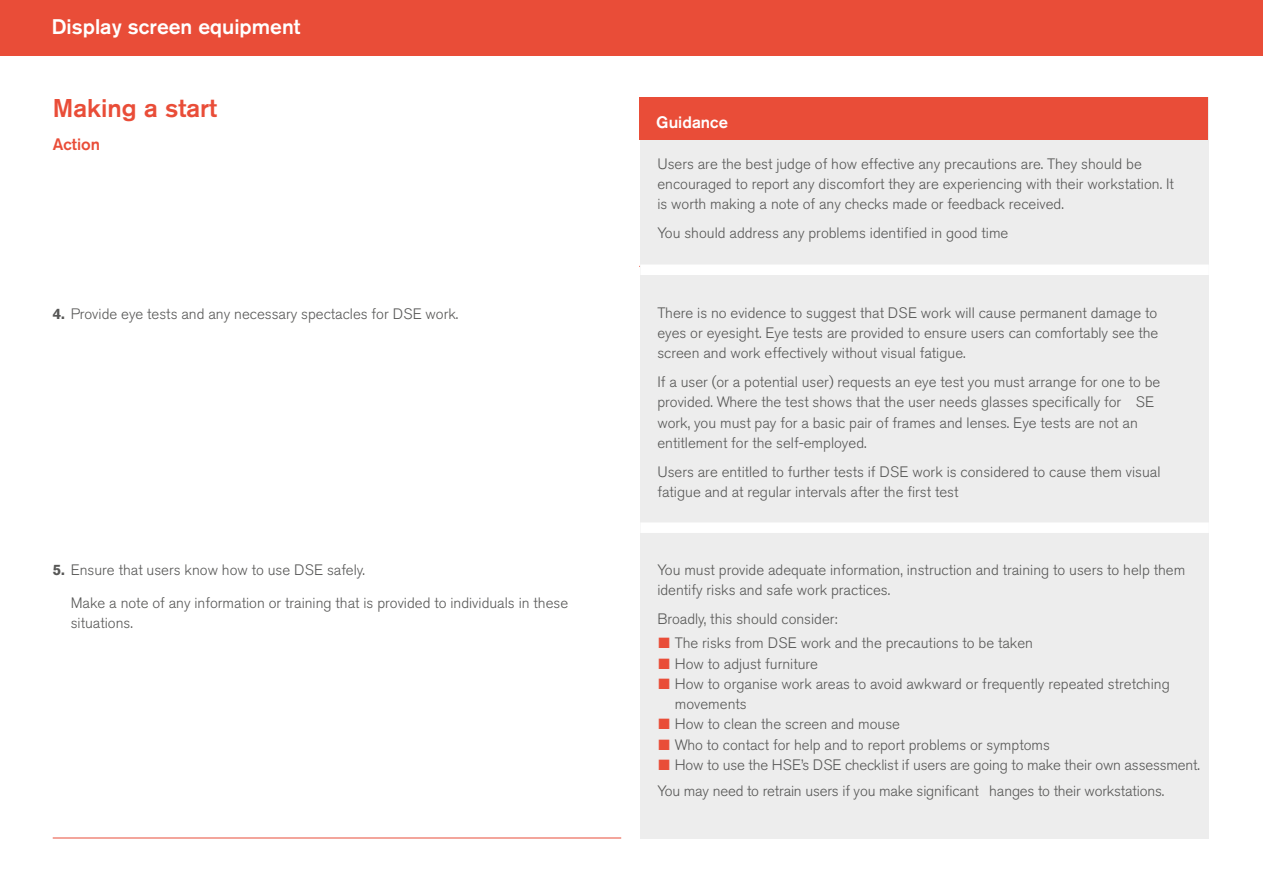
<style>
.page{position:relative;width:1263px;height:893px;background:#fff}
.page>*{position:absolute;margin:0;border:0;box-sizing:border-box;transform-origin:0 0}
.t1{font:500 25.5px "Akzidenz Grotesk BQ";color:#e94d38}
.t2{font:500 21px "Akzidenz Grotesk BQ";color:#fff}
.t3{font:500 16.5px "Akzidenz Grotesk BQ";color:#fff}
.t4{font:500 16.5px "Akzidenz Grotesk BQ";color:#e94d38}
.t5{font:300 15px/20.2px "Akzidenz Grotesk BQ";color:#575756}
.s1{font-weight:700}
.s2{color:#e94d38}
</style>
<div class="page">
<hr style="left:53px;top:838px;width:568px;height:1px;background:#e94d38">
<hr style="left:639px;top:266px;width:569px;height:1px;background:#e94d38">
<div style="left:640px;top:98px;width:569px;height:741px;background:#ededed"></div>
<div style="left:640px;top:265px;width:569px;height:10px;background:#fff"></div>
<div style="left:640px;top:522px;width:569px;height:11px;background:#fff"></div>
<div style="left:639px;top:98px;width:569px;height:42px;background:#e94d38"></div>
<div style="left:0;top:0;width:1263px;height:56px;background:#e94d38"></div>
<h2 class="t2" style="left:52px;top:14px;width:250px">Display screen equipment</h2>
<h1 class="t1" style="left:53px;top:92px;width:166px">Making a start</h1>
<p class="t4" style="left:53px;top:134px;width:49px">Action</p>
<p class="t5" style="left:53px;top:304px;width:407px"><span class="s1">4.</span> Provide eye tests and any necessary spectacles for DSE work.</p>
<p class="t5" style="left:53px;top:560px;width:314px"><span class="s1">5.</span> Ensure that users know how to use DSE safely.</p>
<p class="t5" style="left:71px;top:593px;width:499px">Make a note of any information or training that is provided to individuals in these situations.</p>
<p class="t3" style="left:656px;top:112px;width:73px">Guidance</p>
<p class="t5" style="left:657px;top:154px;width:518px">Users are the best judge of how effective any precautions are. They should be encouraged to report any discomfort they are experiencing with their workstation. It is worth making a note of any checks made or feedback received.</p>
<p class="t5" style="left:657px;top:223px;width:353px">You should address any problems identified in good time</p>
<p class="t5" style="left:657px;top:303px;width:503px;text-align:justify">There is no evidence to suggest that DSE work will cause permanent damage to eyes or eyesight. Eye tests are provided to ensure users can comfortably see the screen and work effectively without visual fatigue.</p>
<p class="t5" style="left:657px;top:372px;width:505px">If a user (or a potential user) requests an eye test you must arrange for one to be provided. Where the test shows that the user needs glasses specifically for SE work, you must pay for a basic pair of frames and lenses. Eye tests are not an entitlement for the self-employed.</p>
<p class="t5" style="left:657px;top:462px;width:505px">Users are entitled to further tests if DSE work is considered to cause them visual fatigue and at regular intervals after the first test</p>
<p class="t5" style="left:657px;top:560px;width:529px">You must provide adequate information, instruction and training to users to help them identify risks and safe work practices.</p>
<p class="t5" style="left:657px;top:609px;width:182px">Broadly, this should consider:</p>
<p class="t5" style="left:658px;top:633px;width:376px"><span class="s2">■</span> The risks from DSE work and the precautions to be taken</p>
<p class="t5" style="left:658px;top:654px;width:161px"><span class="s2">■</span> How to adjust furniture</p>
<p class="t5" style="left:675px;top:674px;width:496px;text-indent:-16px"><span class="s2">■</span> How to organise work areas to avoid awkward or frequently repeated stretching movements</p>
<p class="t5" style="left:658px;top:714px;width:243px"><span class="s2">■</span> How to clean the screen and mouse</p>
<p class="t5" style="left:658px;top:735px;width:393px"><span class="s2">■</span> Who to contact for help and to report problems or symptoms</p>
<p class="t5" style="left:657px;top:752px;width:544px;line-height:26.5px"><span class="s2">■</span> How to use the HSE’s DSE checklist if users are going to make their own assessment.<br>You may need to retrain users if you make significant hanges to their workstations.</p>
</div>
